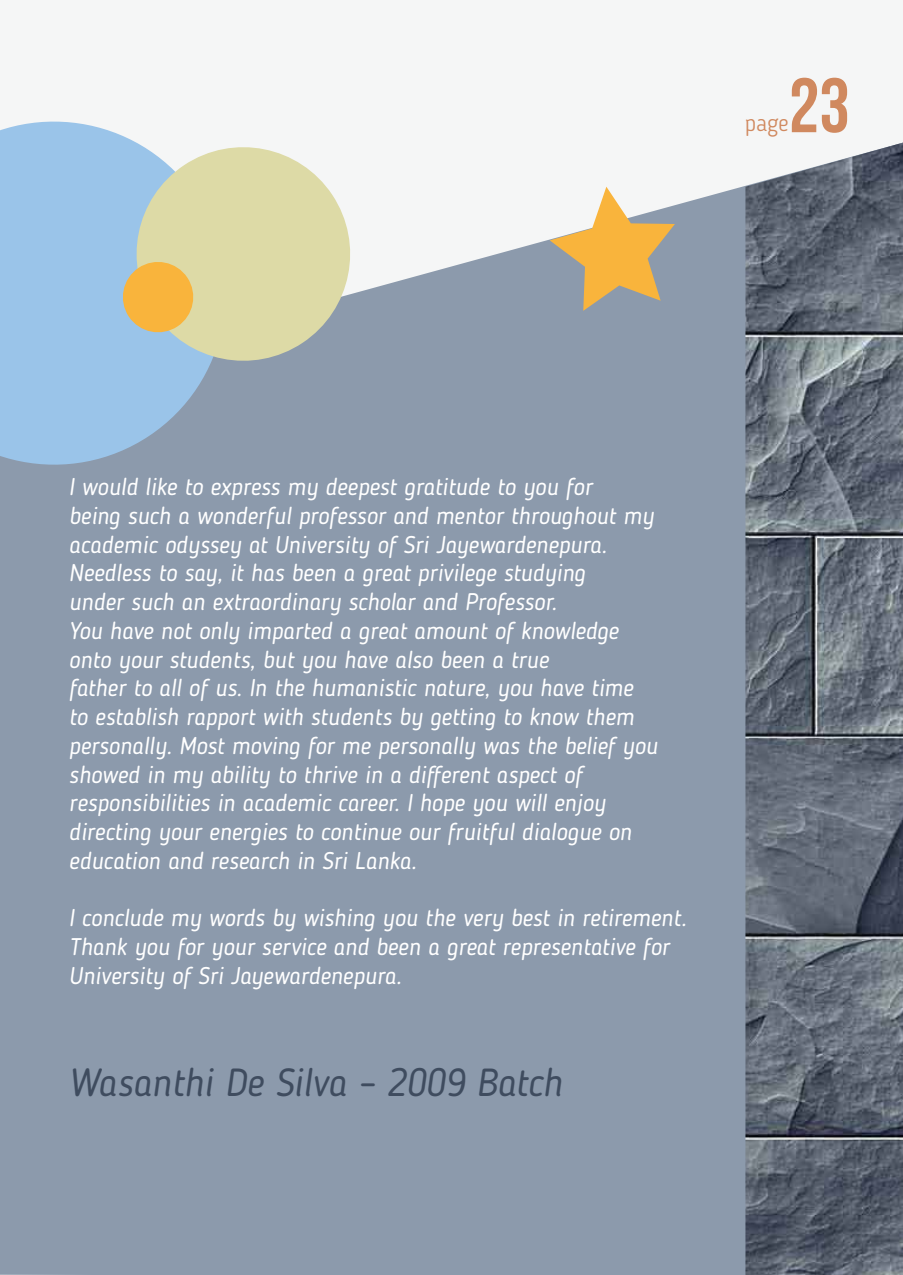
<style>
.page{position:relative;width:903px;height:1275px;background:#f5f6f6}
.page>*{position:absolute;margin:0;border:0;box-sizing:border-box;transform-origin:0 0}
.t1{font:77px "Bebas Neue";color:#d0895f}
.t2{font:italic 38.85px "Blogger Sans";color:#3f4c5f}
.t3{font:italic 23.97px/28.7px "Blogger Sans";color:#fff}
.t4{font:300 23.28px "Blogger Sans";color:#d0895f}
</style>
<div class="page">
<div style="left:0;top:186px;width:745px;height:1089px;background:#8c9aac"></div>
<img style="left:745px;top:143px;width:158px;height:1132px">
<svg style="left:0;top:121px;width:249px;height:367px;background:#99bbdb"></svg>
<svg style="left:122px;top:132px;width:243px;height:243px;fill:#dddaa6"></svg>
<svg style="left:118px;top:257px;width:80px;height:80px;background:#e1be72"></svg>
<svg style="left:550px;top:187px;width:125px;height:124px"></svg>
<h1 class="t1" style="left:789px;top:63px;width:62px">23</h1>
<p class="t4" style="left:745px;top:109px;width:45px">page</p>
<p class="t3" style="left:69px;top:472px;width:590px">I would like to express my deepest gratitude to you for<br>being such a wonderful professor and mentor throughout my academic odyssey at University of Sri Jayewardenepura.<br>Needless to say, it has been a great privilege studying<br>under such an extraordinary scholar and Professor.<br>You have not only imparted a great amount of knowledge onto your students, but you have also been a true<br>father to all of us. In the humanistic nature, you have time to establish rapport with students by getting to know them personally. Most moving for me personally was the belief you showed in my ability to thrive in a different aspect of responsibilities in academic career. I hope you will enjoy directing your energies to continue our fruitful dialogue on education and research in Sri Lanka.</p>
<p class="t3" style="left:69px;top:903px;width:619px">I conclude my words by wishing you the very best in retirement.<br>Thank you for your service and been a great representative for<br>University of Sri Jayewardenepura.</p>
<h2 class="t2" style="left:69px;top:1059px;width:495px">Wasanthi De Silva – 2009 Batch</h2>
</div>
